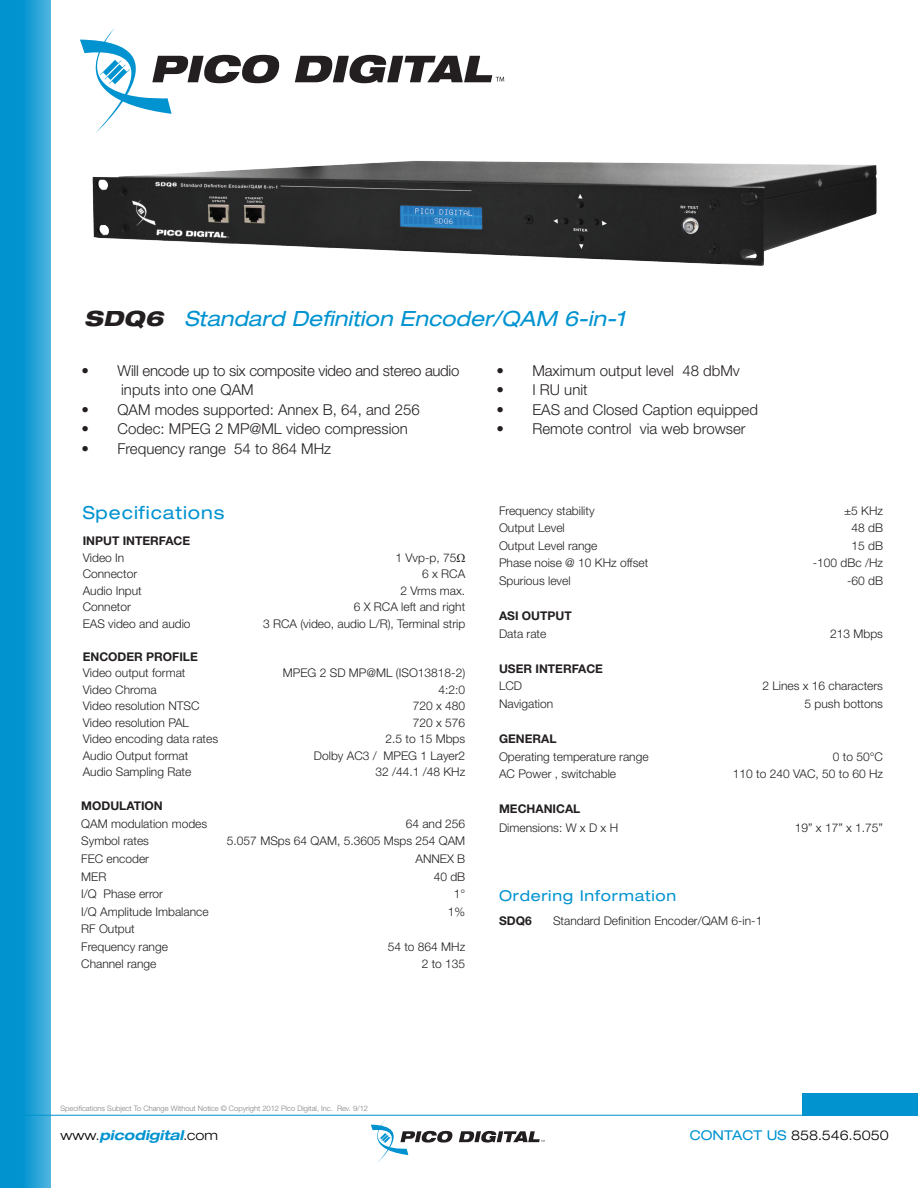
<style>
.page{position:relative;width:918px;height:1188px;background:#fff}
.page>*{position:absolute;margin:0;border:0;box-sizing:border-box;transform-origin:0 0}
.t1{font:italic expanded 21px "Helvetica Neue LT Std";color:#0093d0}
._4a-ORDER_INFORMATIO{font:expanded 18px "Helvetica Neue LT Std";letter-spacing:.05em;color:#0093d0}
._3a-Bullet_Points_Te{font:300 15px "Helvetica Neue LT Std";color:#231f20}
._3a-Bullet_Points_Te-2{font:300 15px/19.5px "Helvetica Neue LT Std";letter-spacing:-.02em;color:#231f20}
._4a-ORDER_INFORMATIO-2{font:expanded 15px "Helvetica Neue LT Std";letter-spacing:.05em;color:#0093d0}
.t2{font:300 expanded 13.5px "Helvetica Neue LT Std";color:#000}
.t3{font:italic 700 expanded 13.5px "Helvetica Neue LT Std";color:#0093d0}
._6a-Contact_Info_Tex{font:300 12px "Helvetica Neue LT Std";color:#231f20}
._5a-Specs{font:300 12px "Helvetica Neue LT Std";color:#231f20}
._6a-Contact_Info_Tex-2{font:700 12px "Helvetica Neue LT Std";color:#231f20}
._5a-Specs-2{font:700 12px "Helvetica Neue LT Std";color:#231f20}
.t4{font:300 7.5px "Helvetica Neue LT Std";color:#808083}
.s1{font-weight:800;color:#231f20}
.s2{font-family:"Times New Roman";font-weight:400}
.s3{font-weight:300;font-style:normal;color:#000}
.s4{font-weight:400;color:#0093d0}
</style>
<div class="page">
<svg style="left:370px;top:1120px;width:83px;height:43px"></svg>
<svg style="left:459px;top:1131px;width:86px;height:12px"></svg>
<svg style="left:50px;top:28px;width:230px;height:106px"></svg>
<svg style="left:295px;top:55px;width:209px;height:28px"></svg>
<div style="left:803px;top:1094px;width:115px;height:22px;background:#0093d0"></div>
<hr style="left:19px;top:1115px;width:898px;height:1px;background:#0093d0">
<svg style="left:0;top:0;width:50px;height:1188px;background:#159bd3"></svg>
<img style="left:92px;top:161px;width:785px;height:105px">
<p class="t1" style="left:84px;top:306px;width:543px"><span class="s1">SDQ6</span> Standard Definition Encoder/QAM 6-in-1</p>
<p class="_3a-Bullet_Points_Te-2" style="left:121px;top:360px;width:340px;text-indent:-40px">• Will encode up to six composite video and stereo audio inputs into one QAM</p>
<p class="_3a-Bullet_Points_Te" style="left:81px;top:400px;width:340px">• QAM modes supported: Annex B, 64, and 256</p>
<p class="_3a-Bullet_Points_Te" style="left:81px;top:420px;width:328px">• Codec: MPEG 2 MP@ML video compression</p>
<p class="_3a-Bullet_Points_Te" style="left:81px;top:439px;width:251px">• Frequency range 54 to 864 MHz</p>
<p class="_4a-ORDER_INFORMATIO" style="left:83px;top:501px;width:143px">Specifications</p>
<p class="_5a-Specs-2" style="left:83px;top:533px;width:109px">INPUT INTERFACE</p>
<p class="_5a-Specs" style="left:83px;top:550px;width:43px">Video In</p>
<p class="_5a-Specs" style="left:395px;top:550px;width:71px">1 Vvp-p, 75<span class="s2">Ω</span></p>
<p class="_5a-Specs" style="left:83px;top:567px;width:56px">Connector</p>
<p class="_5a-Specs" style="left:422px;top:567px;width:45px">6 x RCA</p>
<p class="_5a-Specs" style="left:83px;top:583px;width:61px">Audio Input</p>
<p class="_5a-Specs" style="left:400px;top:583px;width:66px">2 Vrms max.</p>
<p class="_5a-Specs" style="left:83px;top:600px;width:50px">Connetor</p>
<p class="_5a-Specs" style="left:354px;top:600px;width:113px">6 X RCA left and right</p>
<p class="_5a-Specs" style="left:83px;top:616px;width:109px">EAS video and audio</p>
<p class="_5a-Specs" style="left:263px;top:616px;width:204px">3 RCA (video, audio L/R), Terminal strip</p>
<p class="_5a-Specs-2" style="left:83px;top:649px;width:117px">ENCODER PROFILE</p>
<p class="_5a-Specs" style="left:83px;top:666px;width:104px">Video output format</p>
<p class="_5a-Specs" style="left:283px;top:666px;width:184px">MPEG 2 SD MP@ML (ISO13818-2)</p>
<p class="_5a-Specs" style="left:83px;top:682px;width:75px">Video Chroma</p>
<p class="_5a-Specs" style="left:439px;top:682px;width:28px">4:2:0</p>
<p class="_5a-Specs" style="left:83px;top:699px;width:118px">Video resolution NTSC</p>
<p class="_5a-Specs" style="left:413px;top:699px;width:54px">720 x 480</p>
<p class="_5a-Specs" style="left:83px;top:715px;width:108px">Video resolution PAL</p>
<p class="_5a-Specs" style="left:413px;top:715px;width:54px">720 x 576</p>
<p class="_5a-Specs" style="left:83px;top:732px;width:137px">Video encoding data rates</p>
<p class="_5a-Specs" style="left:385px;top:732px;width:81px">2.5 to 15 Mbps</p>
<p class="_5a-Specs" style="left:83px;top:748px;width:107px">Audio Output format</p>
<p class="_5a-Specs" style="left:314px;top:748px;width:153px">Dolby AC3 / MPEG 1 Layer2</p>
<p class="_5a-Specs" style="left:83px;top:765px;width:110px">Audio Sampling Rate</p>
<p class="_5a-Specs" style="left:375px;top:765px;width:91px">32 /44.1 /48 KHz</p>
<p class="_6a-Contact_Info_Tex-2" style="left:81px;top:799px;width:83px">MODULATION</p>
<p class="_6a-Contact_Info_Tex" style="left:81px;top:816px;width:128px">QAM modulation modes</p>
<p class="_6a-Contact_Info_Tex" style="left:406px;top:816px;width:61px">64 and 256</p>
<p class="_6a-Contact_Info_Tex" style="left:81px;top:834px;width:69px">Symbol rates</p>
<p class="_6a-Contact_Info_Tex" style="left:227px;top:834px;width:240px">5.057 MSps 64 QAM, 5.3605 Msps 254 QAM</p>
<p class="_6a-Contact_Info_Tex" style="left:81px;top:851px;width:69px">FEC encoder</p>
<p class="_6a-Contact_Info_Tex" style="left:415px;top:851px;width:51px">ANNEX B</p>
<p class="_6a-Contact_Info_Tex" style="left:81px;top:869px;width:27px">MER</p>
<p class="_6a-Contact_Info_Tex" style="left:434px;top:869px;width:33px">40 dB</p>
<p class="_6a-Contact_Info_Tex" style="left:81px;top:887px;width:83px">I/Q Phase error</p>
<p class="_6a-Contact_Info_Tex" style="left:454px;top:887px;width:13px">1°</p>
<p class="_6a-Contact_Info_Tex" style="left:81px;top:904px;width:129px">I/Q Amplitude Imbalance</p>
<p class="_6a-Contact_Info_Tex" style="left:448px;top:904px;width:19px">1%</p>
<p class="_6a-Contact_Info_Tex" style="left:81px;top:922px;width:55px">RF Output</p>
<p class="_6a-Contact_Info_Tex" style="left:81px;top:939px;width:88px">Frequency range</p>
<p class="_6a-Contact_Info_Tex" style="left:388px;top:939px;width:79px">54 to 864 MHz</p>
<p class="_6a-Contact_Info_Tex" style="left:81px;top:957px;width:77px">Channel range</p>
<p class="_6a-Contact_Info_Tex" style="left:422px;top:957px;width:45px">2 to 135</p>
<p class="_3a-Bullet_Points_Te" style="left:496px;top:361px;width:245px">• Maximum output level 48 dbMv</p>
<p class="_3a-Bullet_Points_Te" style="left:496px;top:381px;width:93px">• I RU unit</p>
<p class="_3a-Bullet_Points_Te" style="left:496px;top:400px;width:263px">• EAS and Closed Caption equipped</p>
<p class="_3a-Bullet_Points_Te" style="left:496px;top:420px;width:251px">• Remote control via web browser</p>
<p class="_6a-Contact_Info_Tex" style="left:499px;top:503px;width:97px">Frequency stability</p>
<p class="_6a-Contact_Info_Tex" style="left:844px;top:503px;width:40px">±5 KHz</p>
<p class="_6a-Contact_Info_Tex" style="left:499px;top:521px;width:67px">Output Level</p>
<p class="_6a-Contact_Info_Tex" style="left:852px;top:521px;width:33px">48 dB</p>
<p class="_6a-Contact_Info_Tex" style="left:499px;top:538px;width:100px">Output Level range</p>
<p class="_6a-Contact_Info_Tex" style="left:852px;top:538px;width:33px">15 dB</p>
<p class="_6a-Contact_Info_Tex" style="left:499px;top:556px;width:151px">Phase noise @ 10 KHz offset</p>
<p class="_6a-Contact_Info_Tex" style="left:813px;top:556px;width:72px">-100 dBc /Hz</p>
<p class="_6a-Contact_Info_Tex" style="left:499px;top:573px;width:73px">Spurious level</p>
<p class="_6a-Contact_Info_Tex" style="left:847px;top:573px;width:38px">-60 dB</p>
<p class="_6a-Contact_Info_Tex-2" style="left:499px;top:608px;width:74px">ASI OUTPUT</p>
<p class="_6a-Contact_Info_Tex" style="left:499px;top:626px;width:49px">Data rate</p>
<p class="_6a-Contact_Info_Tex" style="left:830px;top:626px;width:54px">213 Mbps</p>
<p class="_6a-Contact_Info_Tex-2" style="left:499px;top:661px;width:106px">USER INTERFACE</p>
<p class="_6a-Contact_Info_Tex" style="left:499px;top:679px;width:25px">LCD</p>
<p class="_6a-Contact_Info_Tex" style="left:762px;top:679px;width:122px">2 Lines x 16 characters</p>
<p class="_6a-Contact_Info_Tex" style="left:499px;top:696px;width:56px">Navigation</p>
<p class="_6a-Contact_Info_Tex" style="left:805px;top:696px;width:80px">5 push bottons</p>
<p class="_6a-Contact_Info_Tex-2" style="left:499px;top:731px;width:59px">GENERAL</p>
<p class="_6a-Contact_Info_Tex" style="left:499px;top:749px;width:151px">Operating temperature range</p>
<p class="_6a-Contact_Info_Tex" style="left:833px;top:749px;width:52px">0 to 50°C</p>
<p class="_6a-Contact_Info_Tex" style="left:499px;top:767px;width:119px">AC Power , switchable</p>
<p class="_6a-Contact_Info_Tex" style="left:733px;top:767px;width:152px">110 to 240 VAC, 50 to 60 Hz</p>
<p class="_6a-Contact_Info_Tex-2" style="left:499px;top:802px;width:83px">MECHANICAL</p>
<p class="_6a-Contact_Info_Tex" style="left:499px;top:821px;width:121px">Dimensions: W x D x H</p>
<p class="_6a-Contact_Info_Tex" style="left:795px;top:821px;width:90px">19” x 17” x 1.75”</p>
<p class="_4a-ORDER_INFORMATIO-2" style="left:499px;top:887px;width:179px">Ordering Information</p>
<p class="_5a-Specs-2" style="left:499px;top:914px;width:34px">SDQ6</p>
<p class="_5a-Specs" style="left:553px;top:914px;width:211px">Standard Definition Encoder/QAM 6-in-1</p>
<p class="t4" style="left:60px;top:1104px;width:309px">Specifications Subject To Change Without Notice © Copyright 2012 Pico Digital, Inc. Rev. 9/12</p>
<p class="t3" style="left:60px;top:1126px;width:159px"><span class="s3">www.</span>picodigital<span class="s3">.com</span></p>
<p class="t2" style="left:690px;top:1127px;width:200px"><span class="s4">CONTACT US</span> 858.546.5050</p>
</div>
